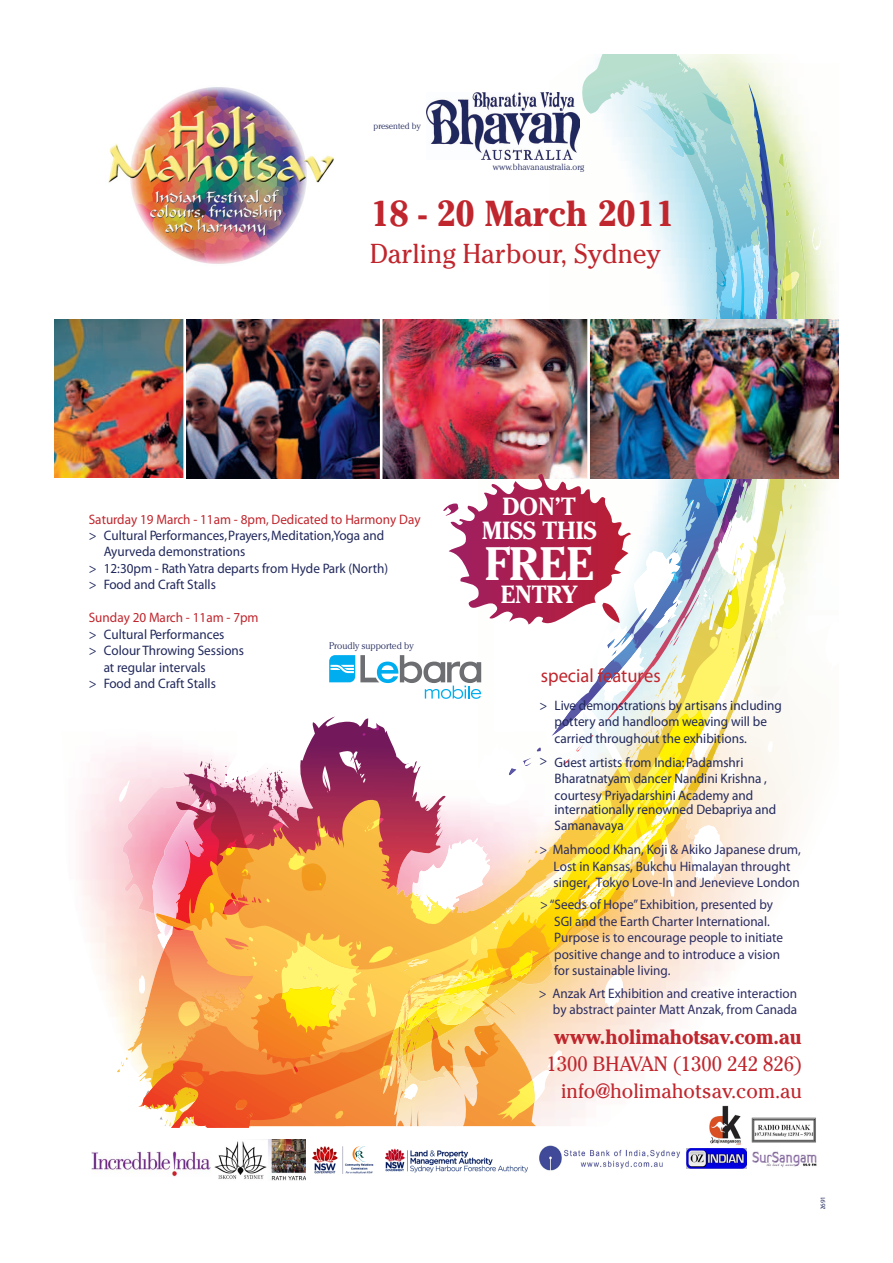
<style>
.page{position:relative;width:893px;height:1263px;background:#fff}
.page>*{position:absolute;margin:0;border:0;box-sizing:border-box;transform-origin:0 0}
.t1{font:700 46.65px "Cheltenham";color:#fff;scale:.96 1}
.t2{font:700 35.85px "Cheltenham";color:#c0262d;scale:.96 1}
.t3{font:27.3px "Cheltenham";color:#c0262d;scale:.96 1}
.t4{font:700 24.75px/23.2px "Cheltenham";color:#fff;text-align:center;scale:.96 1}
.t5{font:20.55px/27.5px "Cheltenham";color:#c0262d;text-align:right;scale:.96 1}
.t6{font:700 19.2px "Cheltenham";color:#c0262d;scale:.96 1}
.t7{font:300 13.65px/16.5px "Cheltenham";color:#21295c;scale:.96 1}
.t8{font:13.65px/16.5px "Myriad Pro";color:#2b2d62;scale:.96 1}
.t9{font:13.65px "Cheltenham";color:#c0262d;scale:.96 1}
.t10{font:300 9.6px "Cheltenham";color:#21295c;scale:.96 1}
.t11{font:300 8.85px "Cheltenham";color:#21295c;scale:.96 1}
.s1{font-weight:700}
</style>
<div class="page">
<img style="left:688px;top:63px;width:103px;height:37px">
<img style="left:812px;top:284px;width:27px;height:199px">
<img style="left:104px;top:1001px;width:38px;height:75px">
<svg style="left:622px;top:83px;width:160px;height:159px;background:#bedfdd"></svg>
<img style="left:789px;top:226px;width:33px;height:24px">
<img style="left:121px;top:785px;width:21px;height:129px">
<img style="left:634px;top:144px;width:53px;height:13px">
<svg style="left:582px;top:54px;width:105px;height:90px"></svg>
<img style="left:732px;top:105px;width:3px;height:20px">
<svg style="left:701px;top:92px;width:31px;height:33px"></svg>
<img style="left:732px;top:79px;width:40px;height:25px">
<img style="left:686px;top:233px;width:126px;height:387px">
<img style="left:793px;top:276px;width:6px;height:273px">
<img style="left:753px;top:127px;width:7px;height:31px">
<svg style="left:758px;top:142px;width:17px;height:92px;background:#7996a9"></svg>
<img style="left:784px;top:155px;width:13px;height:68px">
<img style="left:118px;top:781px;width:12px;height:21px">
<img style="left:54px;top:320px;width:88px;height:158px">
<img style="left:793px;top:320px;width:46px;height:158px">
<img style="left:142px;top:242px;width:651px;height:884px">
<img style="left:312px;top:1146px;width:62px;height:28px">
<img style="left:92px;top:1152px;width:118px;height:24px">
<img style="left:752px;top:1151px;width:65px;height:16px">
<img style="left:751px;top:1117px;width:65px;height:25px">
<img style="left:707px;top:1105px;width:36px;height:40px">
<img style="left:427px;top:92px;width:152px;height:68px">
<img style="left:108px;top:87px;width:230px;height:180px">
<img style="left:386px;top:1148px;width:141px;height:25px">
<img style="left:539px;top:1146px;width:141px;height:25px">
<img style="left:686px;top:1149px;width:60px;height:19px">
<img style="left:215px;top:1140px;width:91px;height:41px">
<p class="t11" style="left:374px;top:121px;width:51px">presented by</p>
<p class="t11" style="left:493px;top:162px;width:97px">www.bhavanaustralia.org</p>
<p class="t2" style="left:370px;top:192px;width:318px">18 - 20 March 2011</p>
<p class="t3" style="left:370px;top:237px;width:304px">Darling Harbour, Sydney</p>
<p class="t9" style="left:89px;top:511px;width:347px">Saturday 19 March - 11am - 8pm, Dedicated to Harmony Day</p>
<p class="t7" style="left:89px;top:527px;width:309px"><span class="s1">&gt;</span> Cultural Performances, Prayers, Meditation,Yoga and</p>
<p class="t7" style="left:104px;top:543px;width:149px">Ayurveda demonstrations</p>
<p class="t7" style="left:89px;top:560px;width:313px"><span class="s1">&gt;</span> 12:30pm - Rath Yatra departs from Hyde Park (North)</p>
<p class="t7" style="left:89px;top:576px;width:134px"><span class="s1">&gt;</span> Food and Craft Stalls</p>
<p class="t9" style="left:89px;top:609px;width:178px">Sunday 20 March - 11am - 7pm</p>
<p class="t7" style="left:89px;top:626px;width:143px"><span class="s1">&gt;</span> Cultural Performances</p>
<p class="t7" style="left:89px;top:642px;width:163px"><span class="s1">&gt;</span> Colour Throwing Sessions</p>
<p class="t7" style="left:104px;top:659px;width:108px">at regular intervals</p>
<p class="t7" style="left:89px;top:675px;width:134px"><span class="s1">&gt;</span> Food and Craft Stalls</p>
<p class="t10" style="left:329px;top:641px;width:90px">Proudly supported by</p>
<p class="t4" style="left:482px;top:495px;width:121px">DON’T<br>MISS THIS</p>
<p class="t1" style="left:485px;top:536px;width:114px">FREE</p>
<p class="t4" style="left:501px;top:583px;width:81px">ENTRY</p>
<p class="t6" style="left:541px;top:663px;width:126px">special features</p>
<p class="t7" style="left:555px;top:697px;width:238px;text-indent:-15px"><span class="s1">&gt;</span> Live demonstrations by artisans including pottery and handloom weaving will be carried throughout the exhibitions.</p>
<p class="t7" style="left:555px;top:754px;width:223px;text-indent:-15px"><span class="s1">&gt;</span> Guest artists from India: Padamshri<br>Bharatnatyam dancer Nandini Krishna , courtesy Priyadarshini Academy and</p>
<p class="t7" style="left:555px;top:801px;width:233px">internationally renowned Debapriya and<br>Samanavaya</p>
<p class="t8" style="left:554px;top:841px;width:259px;text-indent:-14px">&gt; Mahmood Khan, Koji &amp; Akiko Japanese drum,<br>Lost in Kansas, Bukchu Himalayan throught singer, Tokyo Love-In and Jenevieve London</p>
<p class="t8" style="left:554px;top:896px;width:240px;text-indent:-14px">&gt; “Seeds of Hope” Exhibition, presented by SGI and the Earth Charter International.<br>Purpose is to encourage people to initiate positive change and to introduce a vision for sustainable living.</p>
<p class="t8" style="left:539px;top:985px;width:271px;text-align:right">&gt; Anzak Art Exhibition and creative interaction by abstract painter Matt Anzak, from Canada</p>
<p class="t5" style="left:547px;top:1023px;width:267px"><span class="s1">www.holimahotsav.com.au<br></span>1300 BHAVAN (1300 242 826) info@holimahotsav.com.au</p>
</div>
